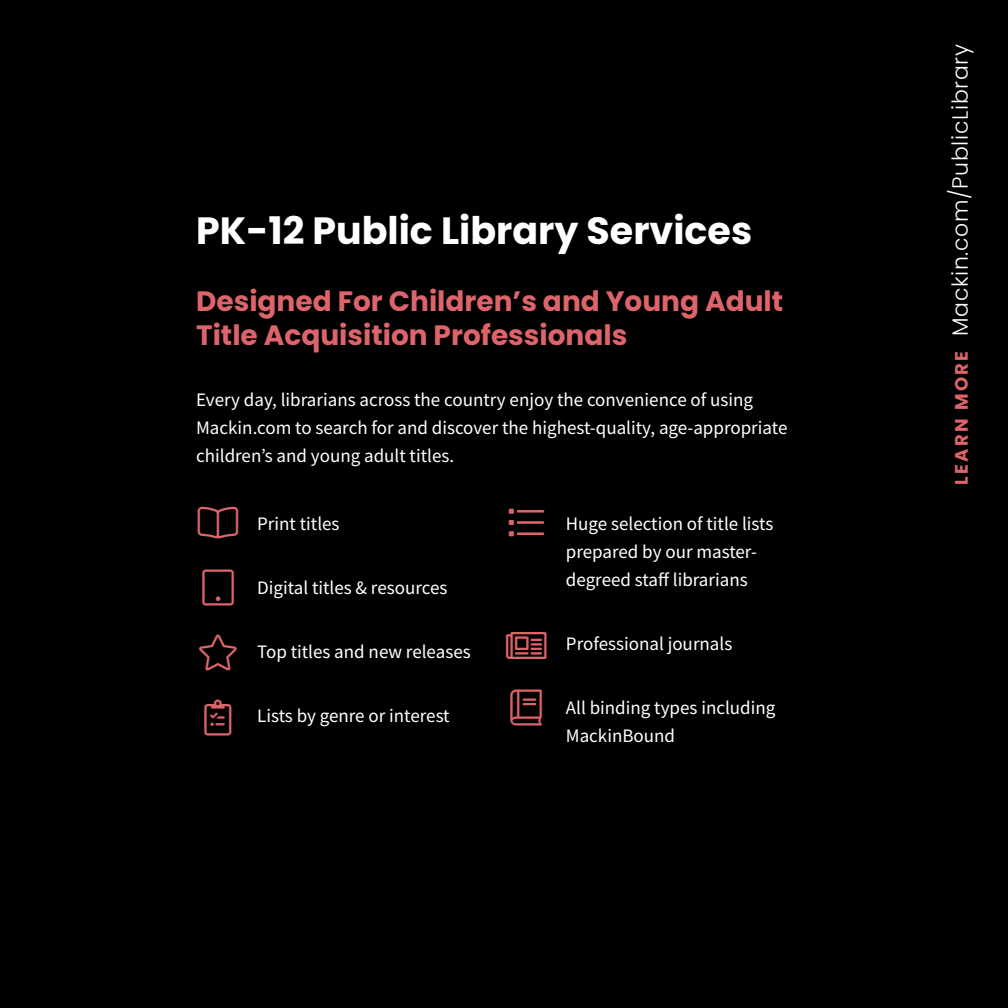
<style>
.page{position:relative;width:1008px;height:1008px;background:#000}
.page>*{position:absolute;margin:0;border:0;box-sizing:border-box;transform-origin:0 0}
.t1{font:700 38px "Poppins";color:#fff}
.t2{font:300 36px "Font Awesome 5 Pro";color:#dc646a}
.t3{font:700 28px/33.6px "Poppins";color:#dc646a}
.t4{font:300 22px "Poppins";letter-spacing:.03em;color:#fff}
.t5{font:19px/28px "Source Sans Pro";color:#fff}
.s1{font-weight:700;font-size:18px;color:#dc646a}
</style>
<div class="page">
<p class="t1" style="left:196px;top:209px;width:558px">PK-12 Public Library Services</p>
<p class="t3" style="left:196px;top:285px;width:589px">Designed For Children’s and Young Adult<br>Title Acquisition Professionals</p>
<p class="t5" style="left:196px;top:386px;width:593px">Every day, librarians across the country enjoy the convenience of using<br>Mackin.com to search for and discover the highest-quality, age-appropriate children’s and young adult titles.</p>
<p class="t2" style="left:198px;top:505px;width:42px">□□□■</p>
<p class="t2" style="left:202px;top:569px;width:33px">▼●▼</p>
<p class="t2" style="left:205px;top:699px;width:29px">●□●▲▼</p>
<p class="t5" style="left:257px;top:509px;width:84px">Print titles</p>
<p class="t5" style="left:257px;top:573px;width:192px">Digital titles &amp; resources</p>
<p class="t5" style="left:257px;top:637px;width:215px">Top titles and new releases</p>
<p class="t5" style="left:257px;top:701px;width:194px">Lists by genre or interest</p>
<p class="t2" style="left:508px;top:505px;width:37px">●▲▼</p>
<p class="t5" style="left:566px;top:509px;width:209px">Huge selection of title lists prepared by our master&shy;degreed staff librarians</p>
<p class="t5" style="left:566px;top:629px;width:168px">Professional journals</p>
<p class="t5" style="left:566px;top:693px;width:211px">All binding types including<br>MackinBound</p>
<p class="t4" style="left:947px;top:485px;width:442px;rotate:-90deg"><span class="s1">LEARN MORE</span> Mackin.com/PublicLibrary</p>
</div>
